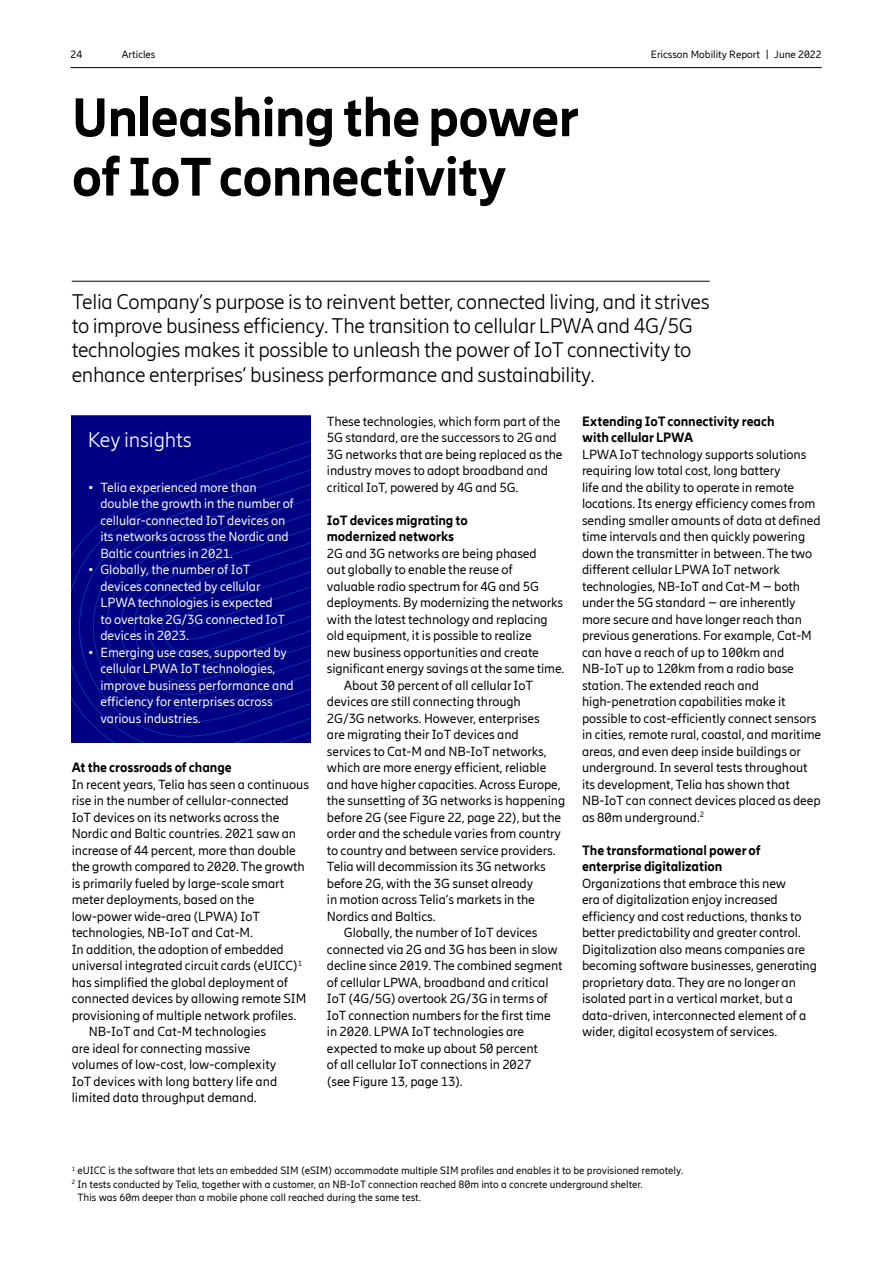
<style>
.page{position:relative;width:893px;height:1263px;background:#fff}
.page>*{position:absolute;margin:0;border:0;box-sizing:border-box;transform-origin:0 0}
.t1{font:800 54px/59.4px "Ericsson Hilda";letter-spacing:-.02em;color:#000}
.t2{font:300 21px/24.2px "Ericsson Hilda";letter-spacing:-.015em;color:#000}
.t3{font:300 21px "Ericsson Hilda";letter-spacing:-.005em;color:#fafafa}
.t4{font:13.2px/16.5px "Ericsson Hilda";letter-spacing:-.005em;color:#000}
.t5{font:13.2px/16.5px "Ericsson Hilda";letter-spacing:-.005em;color:#fafafa}
.t6{font:800 13.2px/16.5px "Ericsson Hilda";letter-spacing:-.005em;color:#000}
.t7{font:10.5px "Ericsson Hilda";color:#000}
</style>
<div class="page">
<hr style="left:71px;top:67px;width:751px;height:1px;background:#000">
<svg style="left:71px;top:416px;width:240px;height:326px;background:#000284"></svg>
<hr style="left:72px;top:281px;width:638px;height:1px;background:#000">
<p class="t7" style="left:71px;top:49px;width:13px">24</p>
<p class="t7" style="left:122px;top:49px;width:35px">Articles</p>
<p class="t7" style="left:651px;top:49px;width:172px">Ericsson Mobility Report | June 2022</p>
<h1 class="t1" style="left:72px;top:87px;width:509px">Unleashing the power of IoT connectivity</h1>
<p class="t2" style="left:72px;top:290px;width:639px">Telia Company’s purpose is to reinvent better, connected living, and it strives to improve business efficiency. The transition to cellular LPWA and 4G/5G technologies makes it possible to unleash the power of IoT connectivity to enhance enterprises’ business performance and sustainability.</p>
<p class="t4" style="left:327px;top:413px;width:237px">These technologies, which form part of the 5G standard, are the successors to 2G and 3G networks that are being replaced as the industry moves to adopt broadband and critical IoT, powered by 4G and 5G.</p>
<p class="t6" style="left:327px;top:512px;width:143px">IoT devices migrating to modernized networks</p>
<p class="t4" style="left:327px;top:545px;width:211px">2G and 3G networks are being phased</p>
<p class="t4" style="left:327px;top:561px;width:187px">out globally to enable the reuse of</p>
<p class="t4" style="left:327px;top:578px;width:214px">valuable radio spectrum for 4G and 5G</p>
<p class="t4" style="left:327px;top:594px;width:238px">deployments. By modernizing the networks</p>
<p class="t4" style="left:327px;top:611px;width:222px">with the latest technology and replacing</p>
<p class="t4" style="left:327px;top:627px;width:206px">old equipment, it is possible to realize</p>
<p class="t4" style="left:327px;top:644px;width:214px">new business opportunities and create</p>
<p class="t4" style="left:327px;top:660px;width:239px">significant energy savings at the same time.</p>
<p class="t4" style="left:344px;top:677px;width:191px">About 30 percent of all cellular IoT</p>
<p class="t4" style="left:327px;top:693px;width:195px">devices are still connecting through</p>
<p class="t4" style="left:327px;top:710px;width:214px">2G/3G networks. However, enterprises</p>
<p class="t4" style="left:327px;top:726px;width:193px">are migrating their IoT devices and</p>
<p class="t4" style="left:327px;top:743px;width:221px">services to Cat-M and NB-IoT networks,</p>
<p class="t4" style="left:327px;top:759px;width:221px">which are more energy efficient, reliable</p>
<p class="t4" style="left:327px;top:776px;width:235px">and have higher capacities. Across Europe,</p>
<p class="t4" style="left:327px;top:792px;width:240px">the sunsetting of 3G networks is happening</p>
<p class="t4" style="left:327px;top:809px;width:236px">before 2G (see Figure 22, page 22), but the</p>
<p class="t4" style="left:327px;top:825px;width:236px">order and the schedule varies from country</p>
<p class="t4" style="left:327px;top:842px;width:230px">to country and between service providers.</p>
<p class="t4" style="left:327px;top:858px;width:220px">Telia will decommission its 3G networks</p>
<p class="t4" style="left:327px;top:875px;width:208px">before 2G, with the 3G sunset already</p>
<p class="t4" style="left:327px;top:891px;width:210px">in motion across Telia’s markets in the</p>
<p class="t4" style="left:327px;top:908px;width:110px">Nordics and Baltics.</p>
<p class="t4" style="left:344px;top:924px;width:195px">Globally, the number of IoT devices</p>
<p class="t4" style="left:327px;top:941px;width:232px">connected via 2G and 3G has been in slow</p>
<p class="t4" style="left:327px;top:957px;width:237px">decline since 2019. The combined segment</p>
<p class="t4" style="left:327px;top:974px;width:223px">of cellular LPWA, broadband and critical</p>
<p class="t4" style="left:327px;top:990px;width:223px">IoT (4G/5G) overtook 2G/3G in terms of</p>
<p class="t4" style="left:327px;top:1007px;width:225px">IoT connection numbers for the first time</p>
<p class="t4" style="left:327px;top:1023px;width:199px">in 2020. LPWA IoT technologies are</p>
<p class="t4" style="left:327px;top:1040px;width:212px">expected to make up about 50 percent</p>
<p class="t4" style="left:327px;top:1056px;width:206px">of all cellular IoT connections in 2027</p>
<p class="t4" style="left:327px;top:1073px;width:137px">(see Figure 13, page 13).</p>
<p class="t6" style="left:582px;top:413px;width:194px">Extending IoT connectivity reach with cellular LPWA</p>
<p class="t4" style="left:582px;top:446px;width:241px">LPWA IoT technology supports solutions requiring low total cost, long battery<br>life and the ability to operate in remote locations. Its energy efficiency comes from sending smaller amounts of data at defined time intervals and then quickly powering down the transmitter in between. The two different cellular LPWA IoT network technologies, NB-IoT and Cat-M – both under the 5G standard – are inherently more secure and have longer reach than previous generations. For example, Cat-M can have a reach of up to 100km and NB-IoT up to 120km from a radio base station. The extended reach and high-penetration capabilities make it possible to cost-efficiently connect sensors in cities, remote rural, coastal, and maritime areas, and even deep inside buildings or underground. In several tests throughout its development, Telia has shown that NB-IoT can connect devices placed as deep as 80m underground.<sup>2</sup></p>
<p class="t6" style="left:582px;top:842px;width:180px">The transformational power of enterprise digitalization</p>
<p class="t4" style="left:582px;top:875px;width:236px">Organizations that embrace this new<br>era of digitalization enjoy increased efficiency and cost reductions, thanks to better predictability and greater control.<br>Digitalization also means companies are becoming software businesses, generating proprietary data. They are no longer an isolated part in a vertical market, but a data-driven, interconnected element of a wider, digital ecosystem of services.</p>
<h2 class="t3" style="left:88px;top:428px;width:106px">Key insights</h2>
<p class="t5" style="left:100px;top:479px;width:195px;text-indent:-13px">• Telia experienced more than double the growth in the number of cellular-connected IoT devices on its networks across the Nordic and<br>Baltic countries in 2021.</p>
<p class="t5" style="left:100px;top:561px;width:186px;text-indent:-13px">• Globally, the number of IoT devices connected by cellular<br>LPWA technologies is expected to overtake 2G/3G connected IoT devices in 2023.</p>
<p class="t5" style="left:100px;top:644px;width:195px;text-indent:-13px">• Emerging use cases, supported by cellular LPWA IoT technologies, improve business performance and efficiency for enterprises across various industries.</p>
<p class="t6" style="left:72px;top:759px;width:161px">At the crossroads of change</p>
<p class="t4" style="left:72px;top:776px;width:239px">In recent years, Telia has seen a continuous</p>
<p class="t4" style="left:72px;top:792px;width:219px">rise in the number of cellular-connected</p>
<p class="t4" style="left:72px;top:809px;width:209px">IoT devices on its networks across the</p>
<p class="t4" style="left:72px;top:825px;width:226px">Nordic and Baltic countries. 2021 saw an</p>
<p class="t4" style="left:72px;top:842px;width:226px">increase of 44 percent, more than double</p>
<p class="t4" style="left:72px;top:858px;width:235px">the growth compared to 2020. The growth</p>
<p class="t4" style="left:72px;top:875px;width:214px">is primarily fueled by large-scale smart</p>
<p class="t4" style="left:72px;top:891px;width:184px">meter deployments, based on the</p>
<p class="t4" style="left:72px;top:908px;width:190px">low-power wide-area (LPWA) IoT</p>
<p class="t4" style="left:72px;top:924px;width:183px">technologies, NB-IoT and Cat-M.</p>
<p class="t4" style="left:72px;top:941px;width:214px">In addition, the adoption of embedded</p>
<p class="t4" style="left:72px;top:957px;width:232px">universal integrated circuit cards (eUICC)<sup>1</sup></p>
<p class="t4" style="left:72px;top:974px;width:218px">has simplified the global deployment of</p>
<p class="t4" style="left:72px;top:990px;width:236px">connected devices by allowing remote SIM</p>
<p class="t4" style="left:72px;top:1007px;width:226px">provisioning of multiple network profiles.</p>
<p class="t4" style="left:89px;top:1023px;width:179px">NB-IoT and Cat-M technologies</p>
<p class="t4" style="left:72px;top:1040px;width:180px">are ideal for connecting massive</p>
<p class="t4" style="left:72px;top:1056px;width:206px">volumes of low-cost, low-complexity</p>
<p class="t4" style="left:72px;top:1073px;width:207px">IoT devices with long battery life and</p>
<p class="t4" style="left:72px;top:1089px;width:187px">limited data throughput demand.</p>
<p class="t7" style="left:72px;top:1165px;width:613px"><sup>1</sup> eUICC is the software that lets an embedded SIM (eSIM) accommodate multiple SIM profiles and enables it to be provisioned remotely.</p>
<p class="t7" style="left:72px;top:1178px;width:573px"><sup>2</sup> In tests conducted by Telia, together with a customer, an NB-IoT connection reached 80m into a concrete underground shelter.</p>
<p class="t7" style="left:77px;top:1192px;width:345px">This was 60m deeper than a mobile phone call reached during the same test.</p>
</div>
